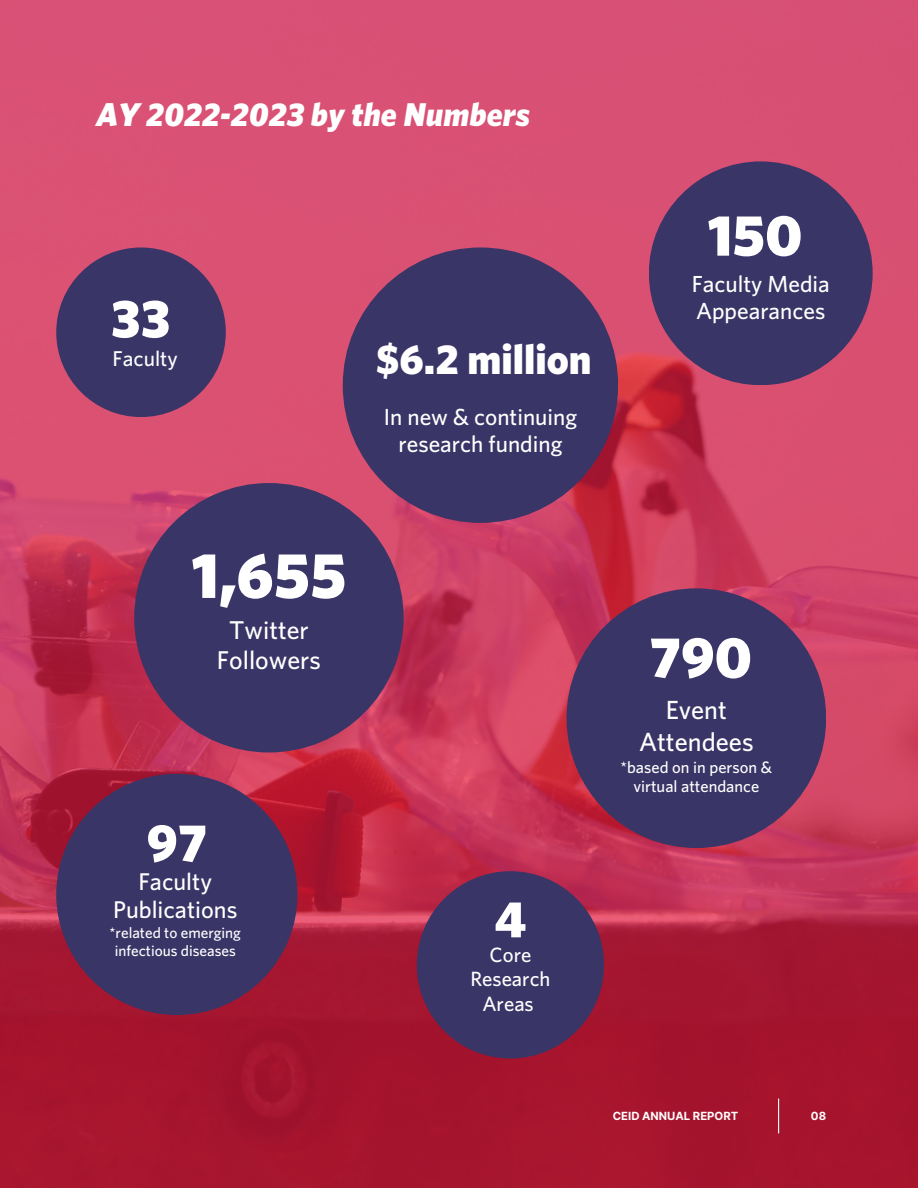
<style>
.page{position:relative;width:918px;height:1188px;background:#fff}
.page>*{position:absolute;margin:0;border:0;box-sizing:border-box;transform-origin:0 0}
.t1{font:900 64.2px "Whitney";color:#fff}
.t2{font:900 57.9px "Whitney";color:#fff}
.t3{font:900 53.55px "Whitney";color:#fff}
.t4{font:900 53.4px "Whitney";color:#fff}
.t5{font:900 51.45px "Whitney";color:#fff}
.t6{font:900 42px "Whitney";color:#fff}
.t7{font:italic 900 33px "Whitney";color:#fff}
.t8{font:500 26.25px/31.5px "Whitney";color:#fff;text-align:center}
.t9{font:500 25.8px/30px "Whitney";color:#fff;text-align:center}
.t10{font:500 24.3px/28px "Whitney";color:#fff;text-align:center}
.t11{font:500 23.25px/27px "Whitney";color:#fff}
.t12{font:500 21.45px "Whitney";color:#fff}
.t13{font:500 20.7px/24.5px "Whitney";color:#fff;text-align:center}
.t14{font:500 16.5px/19.2px "Whitney";color:#fff;text-align:center}
.t15{font:500 15.3px/17.7px "Whitney";color:#fff;text-align:center}
.t16{font:700 11.25px "Inter";color:#fdfdfd}
</style>
<div class="page">
<img style="left:0;top:0;width:918px;height:1188px">
<hr style="left:778px;top:1099px;width:1px;height:34px;background:#fdfdfd">
<div style="left:56px;top:247px;width:170px;height:170px;background:#3a3567;border-radius:50%"></div>
<div style="left:56px;top:774px;width:242px;height:241px;background:#3a3567;border-radius:50%"></div>
<div style="left:417px;top:871px;width:187px;height:188px;background:#3a3567;border-radius:50%"></div>
<div style="left:567px;top:588px;width:259px;height:260px;background:#3a3567;border-radius:50%"></div>
<div style="left:649px;top:161px;width:224px;height:224px;background:#3a3567;border-radius:50%"></div>
<div style="left:134px;top:483px;width:270px;height:270px;background:#3a3567;border-radius:50%"></div>
<div style="left:343px;top:247px;width:275px;height:276px;background:#3a3567;border-radius:50%"></div>
<p class="t7" style="left:96px;top:100px;width:435px">AY 2022-2023 by the Numbers</p>
<p class="t4" style="left:111px;top:295px;width:61px">33</p>
<p class="t12" style="left:113px;top:349px;width:67px">Faculty</p>
<p class="t6" style="left:376px;top:340px;width:217px">$6.2 million</p>
<p class="t11" style="left:384px;top:404px;width:195px;line-height:27.5px;text-align:center">In new &amp; continuing research funding</p>
<p class="t2" style="left:708px;top:209px;width:96px">150</p>
<p class="t11" style="left:692px;top:272px;width:140px">Faculty Media<br>Appearances</p>
<p class="t1" style="left:191px;top:547px;width:157px">1,655</p>
<p class="t9" style="left:217px;top:616px;width:106px">Twitter<br>Followers</p>
<p class="t3" style="left:147px;top:819px;width:62px">97</p>
<p class="t10" style="left:113px;top:868px;width:126px">Faculty<br>Publications</p>
<p class="t15" style="left:110px;top:925px;width:133px">*related to emerging infectious diseases</p>
<p class="t5" style="left:494px;top:896px;width:33px">4</p>
<p class="t13" style="left:470px;top:943px;width:81px">Core<br>Research<br>Areas</p>
<p class="t2" style="left:649px;top:631px;width:104px">790</p>
<p class="t8" style="left:639px;top:695px;width:116px">Event<br>Attendees</p>
<p class="t14" style="left:621px;top:758px;width:153px">*based on in person &amp; virtual attendance</p>
<p class="t16" style="left:613px;top:1109px;width:127px">CEID ANNUAL REPORT</p>
<p class="t16" style="left:811px;top:1109px;width:17px">08</p>
</div>
